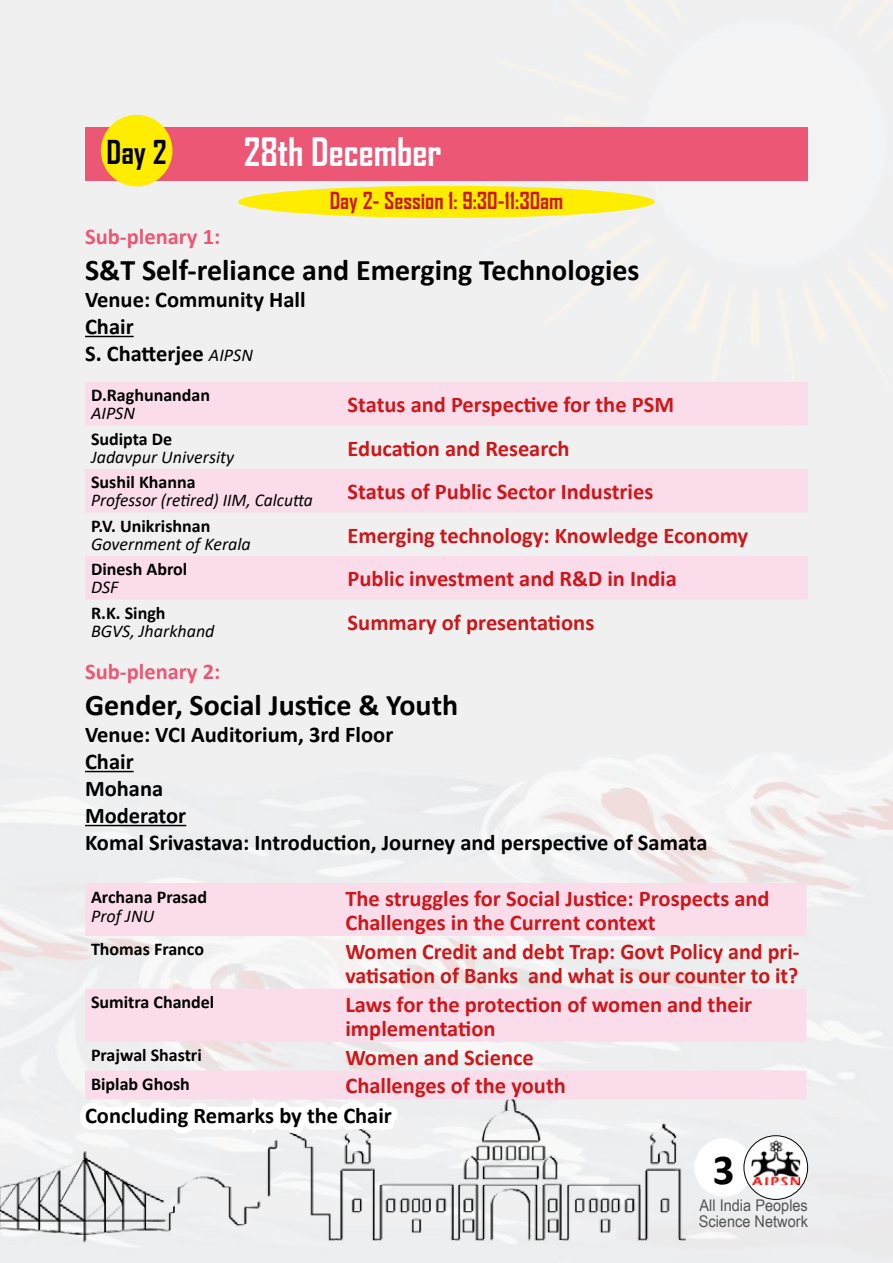
<style>
.page{position:relative;width:893px;height:1263px;background:#f0f0f1}
.page>*{position:absolute;margin:0;border:0;box-sizing:border-box;transform-origin:0 0}
.t1{font:700 42.9px "Calibri";color:#000}
.t2{font:700 37.5px "Agency FB";color:#fff}
.t3{font:700 31.5px "Agency FB";color:#000}
.t4{font:700 30px "Calibri";color:#000}
.t5{font:700 22.5px/24px "Calibri";color:#cd171a}
.t6{font:700 22.5px/27px "Calibri";color:#000}
.t7{font:700 22.5px "Agency FB";color:#cd171a}
.t8{font:700 22.5px "Calibri";color:#eb5774}
.t9{font:700 18px "Calibri";color:#000}
.t10{font:italic 18px "Calibri";color:#000}
.t11{font:16.2px/15.1px "Arial Narrow";color:#535353;scale:1.1 1}
.s1{font-weight:400;font-style:italic;font-size:18px}
</style>
<div class="page">
<img style="left:0;top:1011px;width:686px;height:248px">
<div style="left:238px;top:186px;width:417px;height:32px;background:#ffed00;border-radius:50%"></div>
<div style="left:85px;top:127px;width:723px;height:54px;background:#eb5774"></div>
<div style="left:101px;top:115px;width:71px;height:71px;background:#ffed00;border-radius:50%"></div>
<hr style="left:85px;top:336px;width:49px;height:1px;background:#000">
<hr style="left:85px;top:771px;width:49px;height:1px;background:#000">
<hr style="left:85px;top:825px;width:101px;height:1px;background:#000">
<svg style="left:85px;top:382px;width:723px;height:217px;fill:#fadceb"></svg>
<svg style="left:85px;top:883px;width:721px;height:216px;fill:#fadceb"></svg>
<svg style="left:70px;top:1076px;width:336px;height:123px"></svg>
<div style="left:694px;top:1138px;width:59px;height:59px;background:#fff;border-radius:50%"></div>
<div style="left:744px;top:1136px;width:64px;height:63px;background:#fff;border-radius:50%"></div>
<img style="left:751px;top:1140px;width:49px;height:45px">
<div style="left:744px;top:1135px;width:64px;height:65px;border:1px solid #000;border-radius:50%"></div>
<h3 class="t3" style="left:107px;top:132px;width:62px">Day 2</h3>
<h2 class="t2" style="left:244px;top:129px;width:199px">28th December</h2>
<p class="t7" style="left:330px;top:187px;width:235px">Day 2- Session 1: 9:30-11:30am</p>
<p class="t8" style="left:85px;top:221px;width:137px">Sub-plenary 1:</p>
<h3 class="t4" style="left:85px;top:249px;width:556px">S&amp;T Self-reliance and Emerging Technologies</h3>
<p class="t6" style="left:85px;top:286px;width:222px">Venue: Community Hall<br>Chair<br>S. Chatterjee <span class="s1">AIPSN</span></p>
<p class="t9" style="left:91px;top:383px;width:121px">D.Raghunandan</p>
<p class="t10" style="left:91px;top:401px;width:46px">AIPSN</p>
<p class="t5" style="left:348px;top:392px;width:328px">Status and Perspective for the PSM</p>
<p class="t9" style="left:91px;top:426px;width:83px">Sudipta De</p>
<p class="t10" style="left:91px;top:444px;width:145px">Jadavpur University</p>
<p class="t5" style="left:348px;top:436px;width:223px">Education and Research</p>
<p class="t9" style="left:91px;top:470px;width:106px">Sushil Khanna</p>
<p class="t10" style="left:91px;top:488px;width:223px">Professor (retired) IIM, Calcutta</p>
<p class="t5" style="left:348px;top:479px;width:307px">Status of Public Sector Industries</p>
<p class="t9" style="left:91px;top:513px;width:121px">P.V. Unikrishnan</p>
<p class="t10" style="left:91px;top:531px;width:161px">Government of Kerala</p>
<p class="t5" style="left:348px;top:523px;width:402px">Emerging technology: Knowledge Economy</p>
<p class="t9" style="left:91px;top:557px;width:98px">Dinesh Abrol</p>
<p class="t10" style="left:91px;top:575px;width:29px">DSF</p>
<p class="t5" style="left:348px;top:566px;width:331px">Public investment and R&amp;D in India</p>
<p class="t9" style="left:91px;top:600px;width:76px">R.K. Singh</p>
<p class="t10" style="left:91px;top:618px;width:125px">BGVS, Jharkhand</p>
<p class="t5" style="left:348px;top:610px;width:248px">Summary of presentations</p>
<p class="t8" style="left:85px;top:656px;width:137px">Sub-plenary 2:</p>
<h3 class="t4" style="left:85px;top:684px;width:375px">Gender, Social Justice &amp; Youth</h3>
<p class="t6" style="left:85px;top:721px;width:624px">Venue: VCI Auditorium, 3rd Floor<br>Chair<br>Mohana<br>Moderator<br>Komal Srivastava: Introduction, Journey and perspective of Samata</p>
<p class="t9" style="left:91px;top:884px;width:117px">Archana Prasad</p>
<p class="t10" style="left:91px;top:903px;width:65px">Prof JNU</p>
<p class="t5" style="left:345px;top:886px;width:426px">The struggles for Social Justice: Prospects and<br>Challenges in the Current context</p>
<p class="t9" style="left:91px;top:937px;width:114px">Thomas Franco</p>
<p class="t5" style="left:345px;top:939px;width:455px">Women Credit and debt Trap: Govt Policy and pri&shy;vatisation of Banks and what is our counter to it?</p>
<p class="t9" style="left:91px;top:989px;width:125px">Sumitra Chandel</p>
<p class="t5" style="left:345px;top:992px;width:408px">Laws for the protection of women and their implementation</p>
<p class="t9" style="left:91px;top:1042px;width:112px">Prajwal Shastri</p>
<p class="t5" style="left:345px;top:1045px;width:190px">Women and Science</p>
<p class="t9" style="left:91px;top:1071px;width:100px">Biplab Ghosh</p>
<p class="t5" style="left:345px;top:1074px;width:222px">Challenges of the youth</p>
<p class="t6" style="left:85px;top:1102px;width:308px">Concluding Remarks by the Chair</p>
<h1 class="t1" style="left:713px;top:1139px;width:23px">3</h1>
<p class="t11" style="left:699px;top:1197px;width:101px">All India Peoples<br>Science Network</p>
</div>
